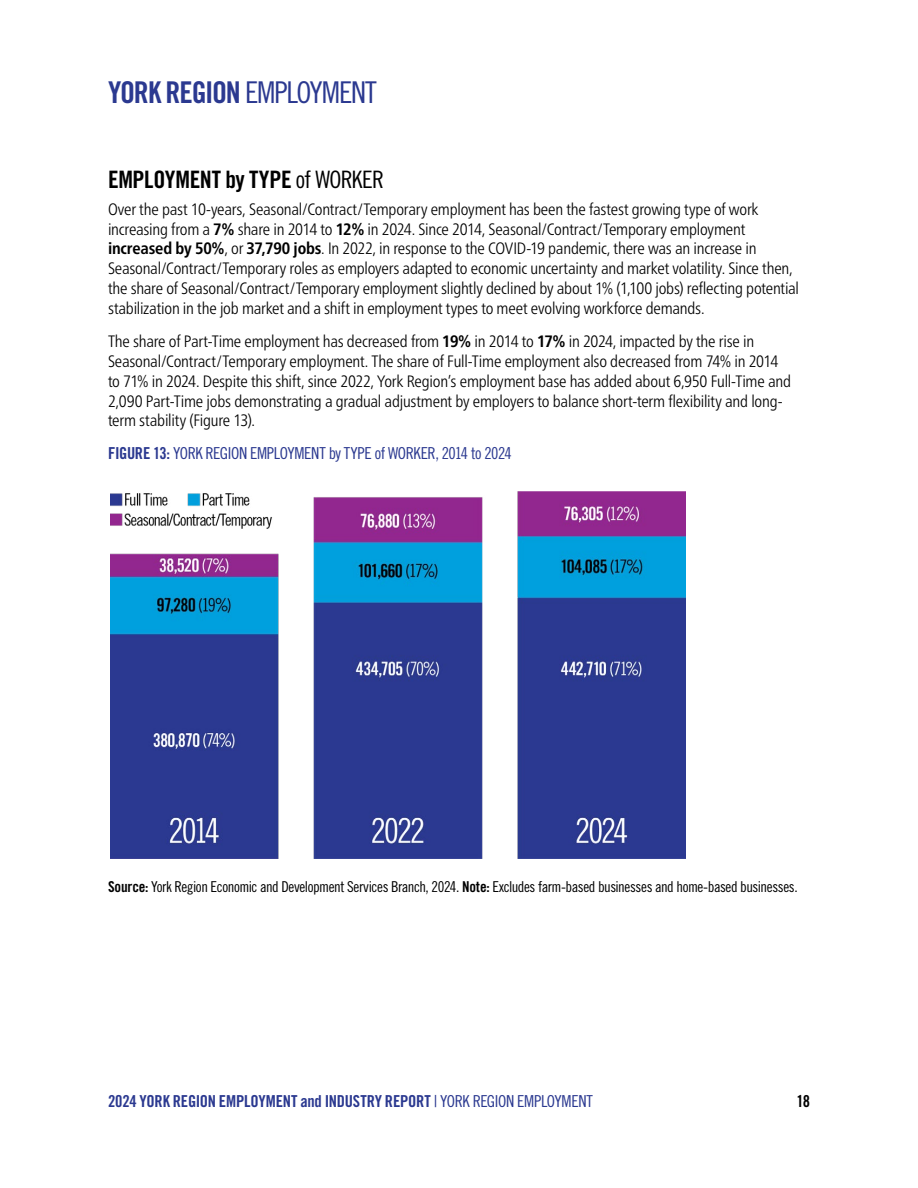
<style>
.page{position:relative;width:918px;height:1188px;background:#fff}
.page>*{position:absolute;margin:0;border:0;box-sizing:border-box;transform-origin:0 0}
.t1{font:30px "Trade Gothic LT Pro Bd Cn 20";letter-spacing:-.04em;color:#2b3990}
.subHeading{font:24px "Trade Gothic LT Pro Bd Cn 20";letter-spacing:-.015em;color:#000}
.t2{font:300 condensed 16.5px/19.8px "Frutiger Neue LT Pro";letter-spacing:-.015em;color:#000}
.t3{font:16.5px "Trade Gothic LT Pro Bd Cn 20";letter-spacing:-.01em;color:#2b3990}
.figure_Table{font:16.5px "Trade Gothic LT Pro Cn 18";letter-spacing:-.025em;color:#2b3990}
.t4{font:16.5px "Trade Gothic LT Pro Bd Cn 20";color:#000}
.t5{font:15px "Trade Gothic LT Pro Cn 18";letter-spacing:-.03em;color:#000}
.s1{font-family:"Trade Gothic LT Pro Cn 18"}
.s2{font-weight:700}
.s3{font-family:"Trade Gothic LT Pro Bd Cn 20"}
</style>
<div class="page">
<img style="left:111px;top:492px;width:575px;height:367px">
<h1 class="t1" style="left:108px;top:74px;width:270px">YORK REGION <span class="s1">EMPLOYMENT</span></h1>
<h2 class="subHeading" style="left:108px;top:165px;width:278px">EMPLOYMENT by TYPE <span class="s1">of WORKER</span></h2>
<p class="t2" style="left:108px;top:199px;width:693px">Over the past 10-years, Seasonal/Contract/Temporary employment has been the fastest growing type of work increasing from a <span class="s2">7%</span> share in 2014 to <span class="s2">12%</span> in 2024. Since 2014, Seasonal/Contract/Temporary employment <span class="s2">increased by 50%</span>, or <span class="s2">37,790 jobs</span>. In 2022, in response to the COVID-19 pandemic, there was an increase in Seasonal/Contract/Temporary roles as employers adapted to economic uncertainty and market volatility. Since then, the share of Seasonal/Contract/Temporary employment slightly declined by about 1% (1,100 jobs) reflecting potential stabilization in the job market and a shift in employment types to meet evolving workforce demands.</p>
<p class="t2" style="left:108px;top:331px;width:685px">The share of Part-Time employment has decreased from <span class="s2">19%</span> in 2014 to <span class="s2">17%</span> in 2024, impacted by the rise in Seasonal/Contract/Temporary employment. The share of Full-Time employment also decreased from 74% in 2014 to 71% in 2024. Despite this shift, since 2022, York Region’s employment base has added about 6,950 Full-Time and 2,090 Part-Time jobs demonstrating a gradual adjustment by employers to balance short-term flexibility and long&shy;term stability (Figure 13).</p>
<h4 class="figure_Table" style="left:108px;top:444px;width:405px"><span class="s3">FIGURE 13:</span> YORK REGION EMPLOYMENT by TYPE of WORKER, 2014 to 2024</h4>
<p class="t5" style="left:108px;top:878px;width:691px"><span class="s3">Source:</span> York Region Economic and Development Services Branch, 2024. <span class="s3">Note:</span> Excludes farm-based businesses and home-based businesses.</p>
<p class="t3" style="left:108px;top:1091px;width:486px">2024 YORK REGION EMPLOYMENT and INDUSTRY REPORT <span class="s1">| YORK REGION EMPLOYMENT</span></p>
<p class="t4" style="left:796px;top:1091px;width:15px">18</p>
</div>
